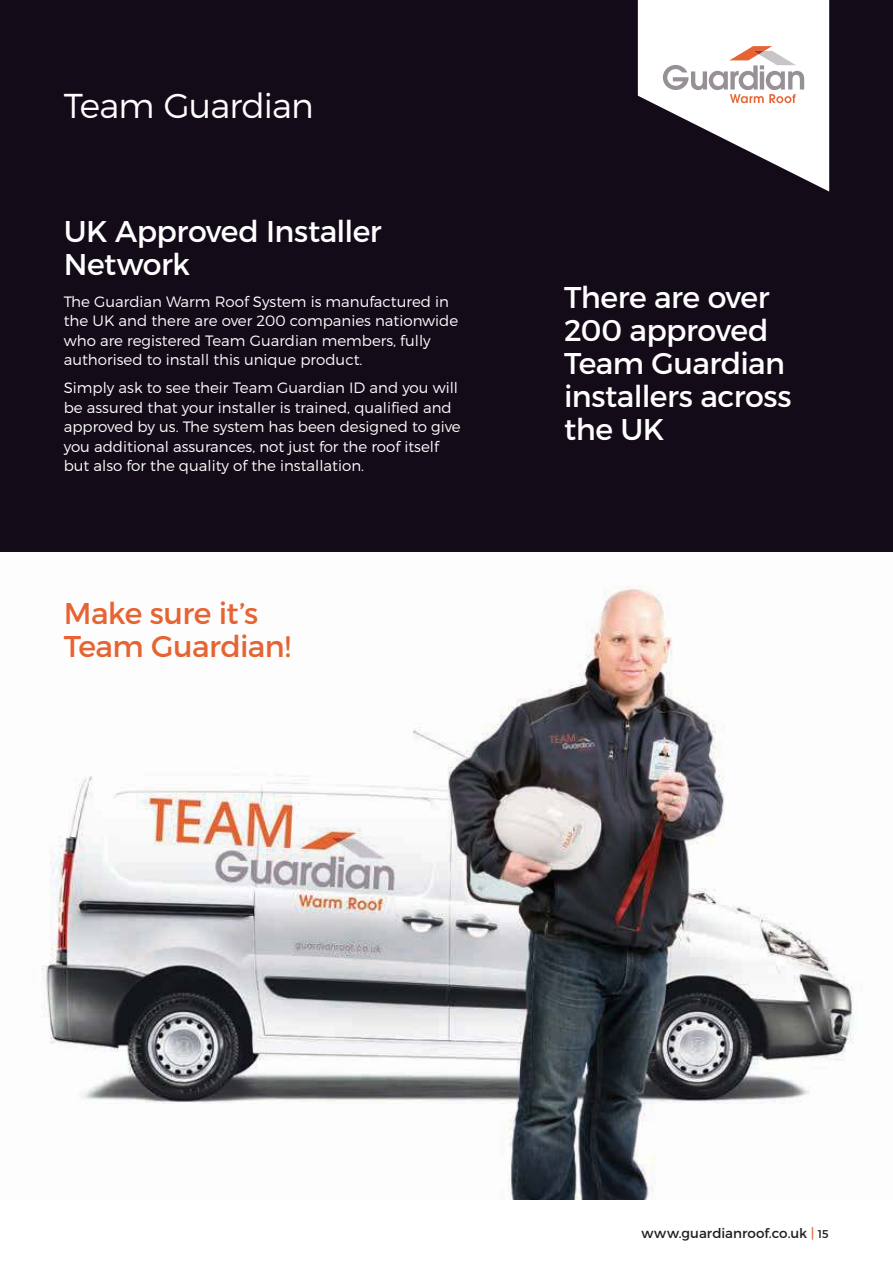
<style>
.page{position:relative;width:893px;height:1263px;background:#fff}
.page>*{position:absolute;margin:0;border:0;box-sizing:border-box;transform-origin:0 0}
.t1{font:300 34.5px "Montserrat";letter-spacing:-.025em;color:#fff}
.t2{font:30px/33px "Montserrat";letter-spacing:-.02em;color:#fff}
.t3{font:30px/33px "Montserrat";letter-spacing:-.02em;color:#e66433}
.t4{font:300 15px/19.5px "Montserrat";color:#fff}
.t5{font:13.5px "Montserrat";color:#221e1f}
.s1{color:#e66433}
.s2{font-size:11.25px}
</style>
<div class="page">
<div style="left:0;top:0;width:893px;height:553px;background:#130b18"></div>
<img style="left:41px;top:586px;width:813px;height:613px">
<svg style="left:638px;top:0;width:191px;height:192px"></svg>
<h1 class="t1" style="left:64px;top:90px;width:251px">Team Guardian</h1>
<h2 class="t2" style="left:64px;top:216px;width:319px">UK Approved Installer<br>Network</h2>
<p class="t4" style="left:64px;top:292px;width:396px">The Guardian Warm Roof System is manufactured in the UK and there are over 200 companies nationwide who are registered Team Guardian members, fully authorised to install this unique product.</p>
<p class="t4" style="left:64px;top:379px;width:398px">Simply ask to see their Team Guardian ID and you will be assured that your installer is trained, qualified and approved by us. The system has been designed to give you additional assurances, not just for the roof itself but also for the quality of the installation.</p>
<h2 class="t3" style="left:64px;top:599px;width:228px">Make sure it’s<br>Team Guardian!</h2>
<h2 class="t2" style="left:564px;top:282px;width:229px">There are over<br>200 approved<br>Team Guardian installers across the UK</h2>
<p class="t5" style="left:642px;top:1226px;width:189px">www.guardianroof.co.uk <span class="s1">|</span> <span class="s2">15</span></p>
</div>
